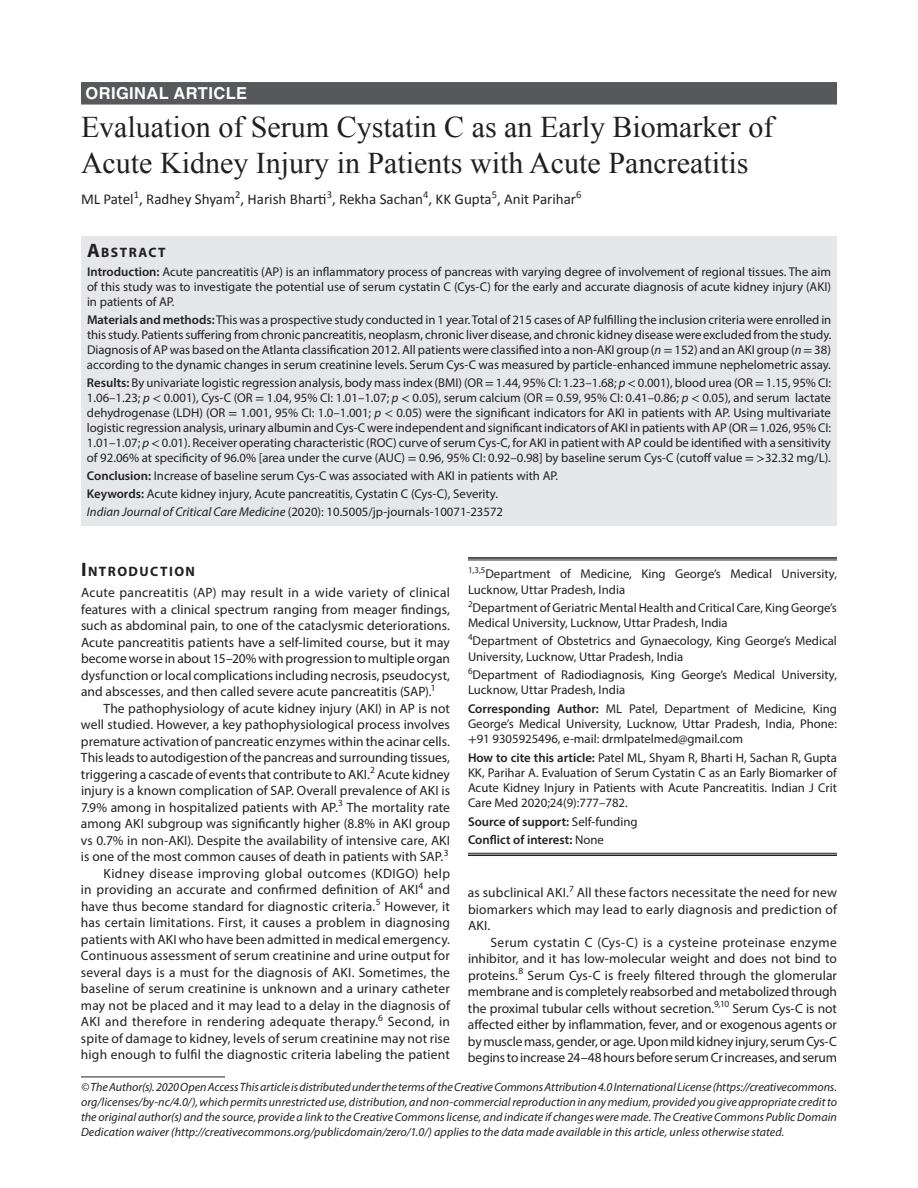
<style>
.page{position:relative;width:918px;height:1188px;background:#fff}
.page>*{position:absolute;margin:0;border:0;box-sizing:border-box;transform-origin:0 0}
.t1{font:30px/36px "Times New Roman";color:#231f20}
.t2{font:700 16.5px "Helvetica LT Std";letter-spacing:.025em;color:#fff}
.t3{font:15px "Calibri";color:#231f20}
.t4{font:700 13.65px "Myriad Pro";letter-spacing:.105em;color:#231f20}
.t5{font:13.5px/16.5px "Myriad Pro";letter-spacing:.01em;color:#231f20;text-align:justify}
.t6{font:12.75px/15px "Myriad Pro";color:#231f20;text-align:justify}
.t7{font:600 12.75px/18.3px "Myriad Pro";color:#231f20}
.t8{font:italic 12px/15px "Myriad Pro";letter-spacing:.005em;color:#231f20;text-align:justify}
.s1{font-size:19.5px}
.s2{font-weight:600}
.s3{font-style:italic}
.s4{font-family:"STIX"}
.s5{font-weight:400}
</style>
<div class="page">
<div style="left:81px;top:82px;width:756px;height:23px;background:#57585a"></div>
<div style="left:81px;top:236px;width:756px;height:26px;background:#e6e7e9"></div>
<div style="left:81px;top:261px;width:756px;height:54px;background:#e6e7e9"></div>
<div style="left:81px;top:309px;width:756px;height:69px;background:#e6e7e9"></div>
<div style="left:81px;top:372px;width:756px;height:99px;background:#e6e7e9"></div>
<div style="left:81px;top:465px;width:756px;height:24px;background:#e6e7e9"></div>
<div style="left:81px;top:483px;width:756px;height:24px;background:#e6e7e9"></div>
<div style="left:81px;top:501px;width:756px;height:24px;background:#e6e7e9"></div>
<hr style="left:468px;top:557px;width:369px;height:2px;background:#231f20">
<hr style="left:468px;top:560px;width:369px;height:1px;background:#231f20">
<hr style="left:468px;top:853px;width:369px;height:1px;background:#231f20">
<hr style="left:468px;top:855px;width:369px;height:1px;background:#231f20">
<hr style="left:81px;top:1077px;width:144px;height:1px;background:#231f20">
<p class="t2" style="left:86px;top:83px;width:163px">ORIGINAL ARTICLE</p>
<h1 class="t1" style="left:81px;top:108px;width:694px">Evaluation of Serum Cystatin C as an Early Biomarker of<br>Acute Kidney Injury in Patients with Acute Pancreatitis</h1>
<p class="t3" style="left:81px;top:190px;width:502px">ML Patel<sup>1</sup>, Radhey Shyam<sup>2</sup>, Harish Bharti<sup>3</sup>, Rekha Sachan<sup>4</sup>, KK Gupta<sup>5</sup>, Anit Parihar<sup>6</sup></p>
<p class="t4" style="left:87px;top:243px;width:80px"><span class="s1">A</span>BSTRACT</p>
<p class="t6" style="left:87px;top:264px;width:746px"><span class="s2">Introduction:</span> Acute pancreatitis (AP) is an inflammatory process of pancreas with varying degree of involvement of regional tissues. The aim of this study was to investigate the potential use of serum cystatin C (Cys-C) for the early and accurate diagnosis of acute kidney injury (AKI) in patients of AP.</p>
<p class="t6" style="left:87px;top:312px;width:746px"><span class="s2">Materials and methods:</span> This was a prospective study conducted in 1 year. Total of 215 cases of AP fulfilling the inclusion criteria were enrolled in this study. Patients suffering from chronic pancreatitis, neoplasm, chronic liver disease, and chronic kidney disease were excluded from the study.<br>Diagnosis of AP was based on the Atlanta classification 2012. All patients were classified into a non-AKI group (<span class="s3">n</span> <span class="s4">=</span> 152) and an AKI group (<span class="s3">n</span> <span class="s4">=</span> 38) according to the dynamic changes in serum creatinine levels. Serum Cys-C was measured by particle-enhanced immune nephelometric assay.</p>
<p class="t6" style="left:87px;top:375px;width:746px"><span class="s2">Results:</span> By univariate logistic regression analysis, body mass index (BMI) (OR <span class="s4">=</span> 1.44, 95% CI: 1.23–1.68; <span class="s3">p</span><span class="s4">&lt;</span> 0.001), blood urea (OR <span class="s4">=</span> 1.15, 95% CI:<br>1.06–1.23; <span class="s3">p</span> <span class="s4">&lt;</span> 0.001), Cys-C (OR <span class="s4">=</span> 1.04, 95% CI: 1.01–1.07; <span class="s3">p</span> <span class="s4">&lt;</span> 0.05), serum calcium (OR <span class="s4">=</span> 0.59, 95% CI: 0.41–0.86; <span class="s3">p</span> <span class="s4">&lt;</span> 0.05), and serum lactate dehydrogenase (LDH) (OR <span class="s4">=</span> 1.001, 95% CI: 1.0–1.001; <span class="s3">p</span> <span class="s4">&lt;</span> 0.05) were the significant indicators for AKI in patients with AP. Using multivariate logistic regression analysis, urinary albumin and Cys-C were independent and significant indicators of AKI in patients with AP (OR <span class="s4">=</span> 1.026, 95% CI:<br>1.01–1.07; <span class="s3">p</span> <span class="s4">&lt;</span> 0.01). Receiver operating characteristic (ROC) curve of serum Cys-C, for AKI in patient with AP could be identified with a sensitivity of 92.06% at specificity of 96.0% [area under the curve (AUC) <span class="s4">=</span> 0.96, 95% CI: 0.92–0.98] by baseline serum Cys-C (cutoff value <span class="s4">= &gt;</span>32.32 mg/L).</p>
<p class="t6" style="left:87px;top:467px;width:473px;line-height:18px;text-align:left"><span class="s2">Conclusion:</span> Increase of baseline serum Cys-C was associated with AKI in patients with AP.<br><span class="s2">Keywords:</span> Acute kidney injury, Acute pancreatitis, Cystatin C (Cys-C), Severity.<br><span class="s3">Indian Journal of Critical Care Medicine</span> (2020): 10.5005/jp-journals-10071-23572</p>
<p class="t4" style="left:81px;top:563px;width:116px"><span class="s1">I</span>NTRODUCTION</p>
<p class="t5" style="left:81px;top:584px;width:371px">Acute pancreatitis (AP) may result in a wide variety of clinical features with a clinical spectrum ranging from meager findings, such as abdominal pain, to one of the cataclysmic deteriorations.<br>Acute pancreatitis patients have a self-limited course, but it may become worse in about 15–20% with progression to multiple organ dysfunction or local complications including necrosis, pseudocyst, and abscesses, and then called severe acute pancreatitis (SAP).<sup>1</sup></p>
<p class="t5" style="left:81px;top:700px;width:371px;text-align:right">The pathophysiology of acute kidney injury (AKI) in AP is not well studied. However, a key pathophysiological process involves premature activation of pancreatic enzymes within the acinar cells.<br>This leads to autodigestion of the pancreas and surrounding tissues, triggering a cascade of events that contribute to AKI.<sup>2</sup> Acute kidney injury is a known complication of SAP. Overall prevalence of AKI is 7.9% among in hospitalized patients with AP.<sup>3</sup> The mortality rate among AKI subgroup was significantly higher (8.8% in AKI group vs 0.7% in non-AKI). Despite the availability of intensive care, AKI is one of the most common causes of death in patients with SAP.<sup>3<br></sup>Kidney disease improving global outcomes (KDIGO) help<br>in providing an accurate and confirmed definition of AKI<sup>4</sup> and have thus become standard for diagnostic criteria.<sup>5</sup> However, it has certain limitations. First, it causes a problem in diagnosing patients with AKI who have been admitted in medical emergency.<br>Continuous assessment of serum creatinine and urine output for several days is a must for the diagnosis of AKI. Sometimes, the baseline of serum creatinine is unknown and a urinary catheter may not be placed and it may lead to a delay in the diagnosis of AKI and therefore in rendering adequate therapy.<sup>6</sup> Second, in spite of damage to kidney, levels of serum creatinine may not rise high enough to fulfil the diagnostic criteria labeling the patient</p>
<p class="t6" style="left:468px;top:566px;width:370px"><sup>1,3,5</sup>Department of Medicine, King George’s Medical University,<br>Lucknow, Uttar Pradesh, India</p>
<p class="t6" style="left:468px;top:600px;width:371px"><sup>2</sup>Department of Geriatric Mental Health and Critical Care, King George’s<br>Medical University, Lucknow, Uttar Pradesh, India</p>
<p class="t6" style="left:468px;top:633px;width:370px"><sup>4</sup>Department of Obstetrics and Gynaecology, King George’s Medical<br>University, Lucknow, Uttar Pradesh, India</p>
<p class="t6" style="left:468px;top:667px;width:370px"><sup>6</sup>Department of Radiodiagnosis, King George’s Medical University,<br>Lucknow, Uttar Pradesh, India</p>
<p class="t6" style="left:468px;top:700px;width:371px"><span class="s2">Corresponding Author:</span> ML Patel, Department of Medicine, King George’s Medical University, Lucknow, Uttar Pradesh, India, Phone: <span class="s4">+</span>91 9305925496, e-mail: drmlpatelmed@gmail.com</p>
<p class="t6" style="left:468px;top:749px;width:371px"><span class="s2">How to cite this article:</span> Patel ML, Shyam R, Bharti H, Sachan R, Gupta KK, Parihar A. Evaluation of Serum Cystatin C as an Early Biomarker of Acute Kidney Injury in Patients with Acute Pancreatitis. Indian J Crit Care Med 2020;24(9):777–782.</p>
<p class="t7" style="left:468px;top:812px;width:171px">Source of support: <span class="s5">Self-funding<br></span>Conflict of interest: <span class="s5">None</span></p>
<p class="t5" style="left:468px;top:884px;width:370px">as subclinical AKI.<sup>7</sup> All these factors necessitate the need for new biomarkers which may lead to early diagnosis and prediction of AKI.</p>
<p class="t5" style="left:468px;top:934px;width:371px;text-indent:23px">Serum cystatin C (Cys-C) is a cysteine proteinase enzyme inhibitor, and it has low-molecular weight and does not bind to proteins.<sup>8</sup> Serum Cys-C is freely filtered through the glomerular membrane and is completely reabsorbed and metabolized through the proximal tubular cells without secretion.<sup>9,10</sup> Serum Cys-C is not affected either by inflammation, fever, and or exogenous agents or by muscle mass, gender, or age. Upon mild kidney injury, serum Cys-C begins to increase 24–48 hours before serum Cr increases, and serum</p>
<p class="t8" style="left:81px;top:1079px;width:758px">© The Author(s). 2020 Open Access This article is distributed under the terms of the Creative Commons Attribution 4.0 International License (https://creativecommons. org/licenses/by-nc/4.0/), which permits unrestricted use, distribution, and non-commercial reproduction in any medium, provided you give appropriate credit to the original author(s) and the source, provide a link to the Creative Commons license, and indicate if changes were made. The Creative Commons Public Domain Dedication waiver (http://creativecommons.org/publicdomain/zero/1.0/) applies to the data made available in this article, unless otherwise stated.</p>
</div>
